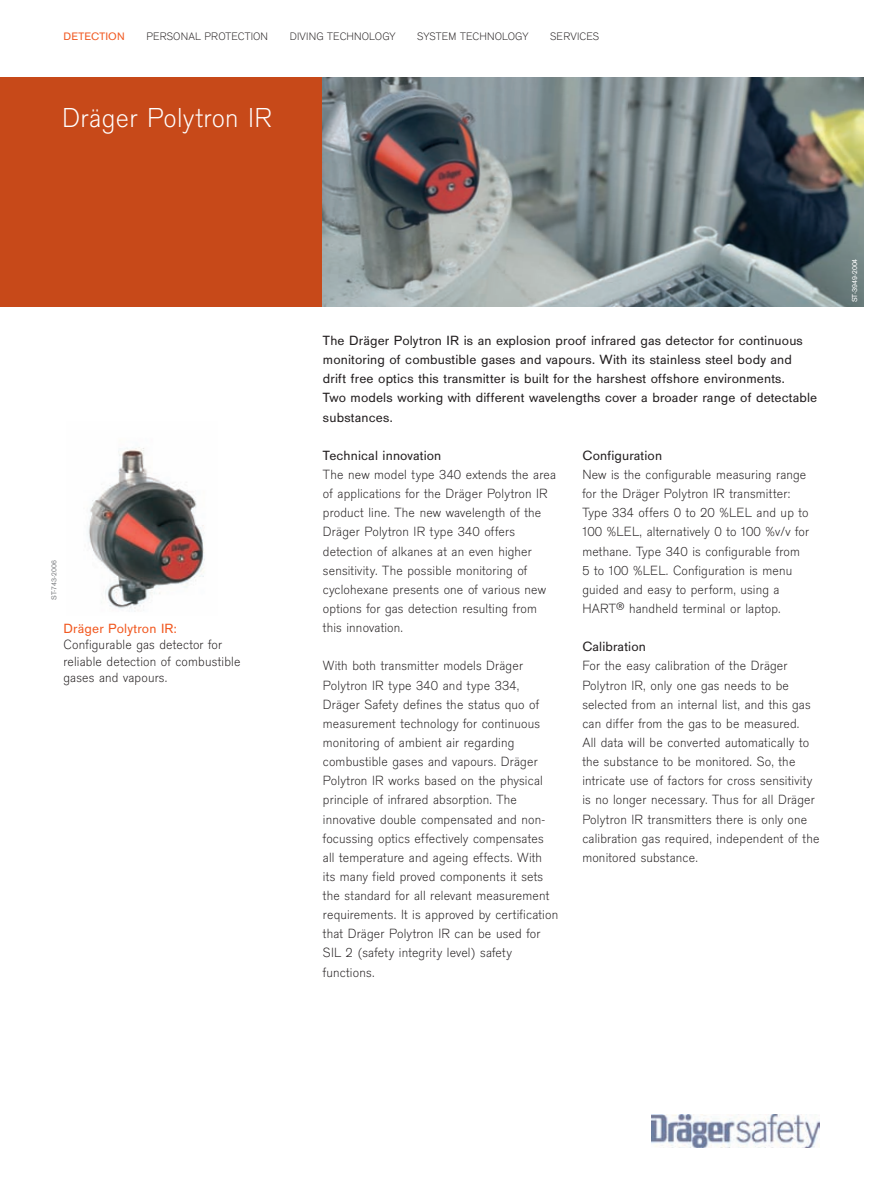
<style>
.page{position:relative;width:893px;height:1191px;background:#fff}
.page>*{position:absolute;margin:0;border:0;box-sizing:border-box;transform-origin:0 0}
.t1{font:300 28.5px "Draeger San";letter-spacing:.01em;color:#fff}
.t2{font:300 13.8px/19.2px "Draeger San";letter-spacing:.01em;color:#231f20}
.t3{font:13.8px/19.2px "Draeger San";letter-spacing:.01em;color:#231f20}
.t4{font:13.8px "Draeger San";letter-spacing:.01em;color:#f15921}
.t5{font:300 11.25px "Draeger San";letter-spacing:.01em;color:#231f20}
.t6{font:11.25px "Draeger San";letter-spacing:.015em;color:#f15921}
.t7{font:7.5px "Draeger San";color:#fff}
.t8{font:7.5px "Draeger San";color:#808285}
</style>
<div class="page">
<img style="left:651px;top:1114px;width:168px;height:33px">
<div style="left:0;top:77px;width:323px;height:230px;background:#c74919"></div>
<img style="left:87px;top:447px;width:118px;height:165px">
<img style="left:323px;top:77px;width:540px;height:230px">
<p class="t6" style="left:64px;top:33px;width:63px">DETECTION</p>
<p class="t5" style="left:146px;top:33px;width:123px">PERSONAL PROTECTION</p>
<p class="t5" style="left:290px;top:33px;width:107px">DIVING TECHNOLOGY</p>
<p class="t5" style="left:417px;top:33px;width:113px">SYSTEM TECHNOLOGY</p>
<p class="t5" style="left:550px;top:33px;width:51px">SERVICES</p>
<h1 class="t1" style="left:62px;top:109px;width:212px">Dräger Polytron IR</h1>
<p class="t8" style="left:52px;top:600px;width:41px;rotate:-90deg">ST-743-2006</p>
<p class="t4" style="left:64px;top:623px;width:115px">Dräger Polytron IR:</p>
<p class="t2" style="left:64px;top:638px;width:178px;line-height:16.5px">Configurable gas detector for reliable detection of combustible gases and vapours.</p>
<p class="t3" style="left:323px;top:332px;width:496px">The Dräger Polytron IR is an explosion proof infrared gas detector for continuous monitoring of combustible gases and vapours. With its stainless steel body and drift free optics this transmitter is built for the harshest offshore environments.<br>Two models working with different wavelengths cover a broader range of detectable substances.</p>
<p class="t3" style="left:323px;top:447px;width:120px">Technical innovation</p>
<p class="t2" style="left:323px;top:466px;width:235px">The new model type 340 extends the area of applications for the Dräger Polytron IR product line. The new wavelength of the Dräger Polytron IR type 340 offers detection of alkanes at an even higher sensitivity. The possible monitoring of cyclohexane presents one of various new options for gas detection resulting from this innovation.</p>
<p class="t2" style="left:323px;top:658px;width:237px">With both transmitter models Dräger Polytron IR type 340 and type 334, Dräger Safety defines the status quo of measurement technology for continuous monitoring of ambient air regarding combustible gases and vapours. Dräger Polytron IR works based on the physical principle of infrared absorption. The innovative double compensated and non&shy;focussing optics effectively compensates all temperature and ageing effects. With<br>its many field proved components it sets the standard for all relevant measurement requirements. It is approved by certification that Dräger Polytron IR can be used for SIL 2 (safety integrity level) safety functions.</p>
<p class="t3" style="left:582px;top:447px;width:81px">Configuration</p>
<p class="t2" style="left:582px;top:466px;width:228px">New is the configurable measuring range for the Dräger Polytron IR transmitter:<br>Type 334 offers 0 to 20 %LEL and up to 100 %LEL, alternatively 0 to 100 %v/v for methane. Type 340 is configurable from 5 to 100 %LEL. Configuration is menu guided and easy to perform, using a HART® handheld terminal or laptop.</p>
<p class="t3" style="left:582px;top:639px;width:65px">Calibration</p>
<p class="t2" style="left:582px;top:658px;width:239px">For the easy calibration of the Dräger Polytron IR, only one gas needs to be selected from an internal list, and this gas can differ from the gas to be measured.<br>All data will be converted automatically to the substance to be monitored. So, the intricate use of factors for cross sensitivity is no longer necessary. Thus for all Dräger Polytron IR transmitters there is only one calibration gas required, independent of the monitored substance.</p>
<p class="t7" style="left:852px;top:302px;width:45px;rotate:-90deg">ST-3949-2004</p>
</div>
